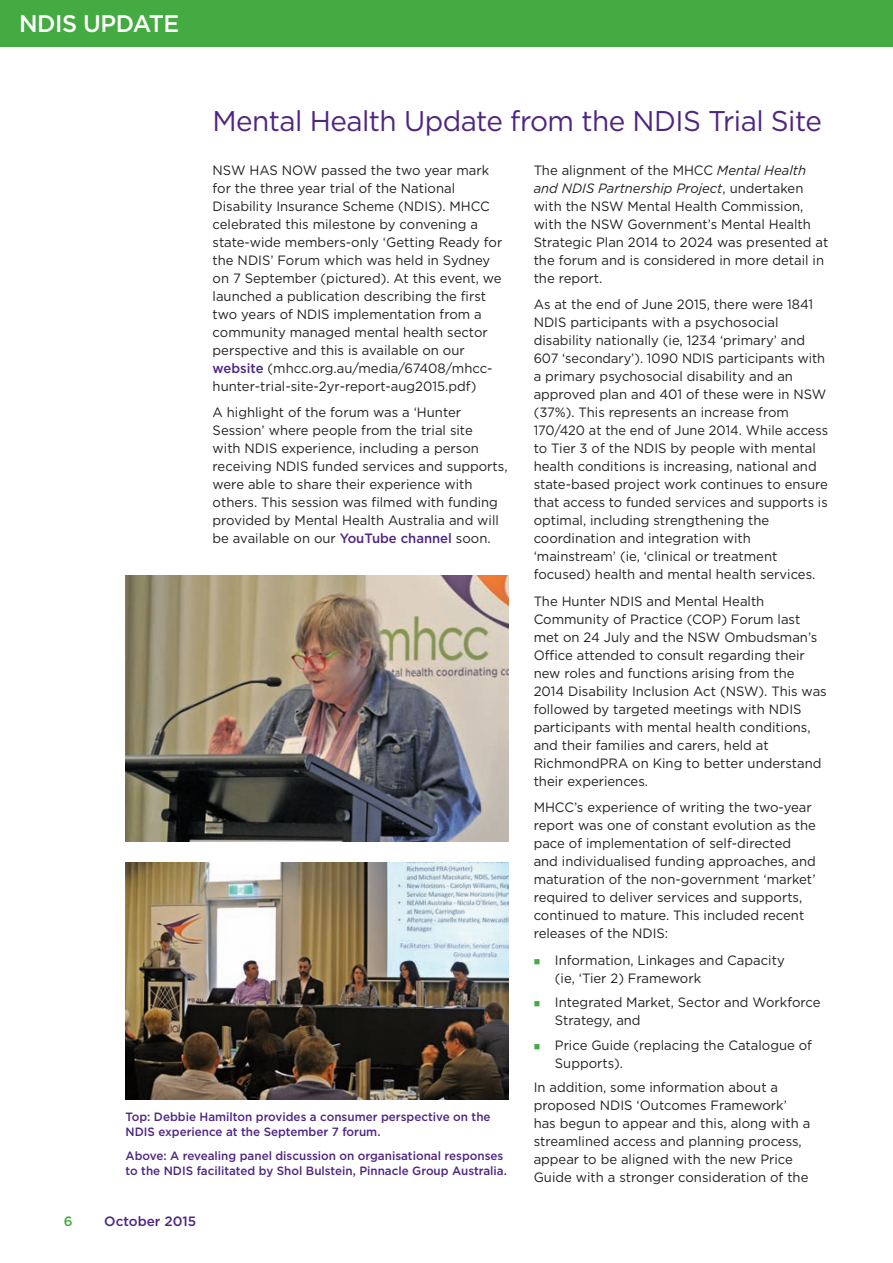
<style>
.page{position:relative;width:893px;height:1263px;background:#fff}
.page>*{position:absolute;margin:0;border:0;box-sizing:border-box;transform-origin:0 0}
.Heading_1{font:28.5px "Gotham";letter-spacing:-.02em;color:#4e2582}
.Heading_1-2{font:500 24px "Gotham";letter-spacing:-.02em;color:#fff}
.Body_copy{font:13.5px/18px "Gotham";color:#231f20}
.Subheads{font:500 13.5px "Gotham";color:#4e2582}
.Subheads-2{font:500 13.5px "Gotham";color:#44aa42}
.Captions{font:500 12px/15px "Gotham";color:#4e2582}
.s1{font-weight:500;color:#4e2582}
.s2{font-style:italic}
</style>
<div class="page">
<div style="left:0;top:0;width:893px;height:47px;background:#44aa42"></div>
<img style="left:126px;top:575px;width:382px;height:266px">
<img style="left:126px;top:862px;width:382px;height:238px">
<p class="Heading_1-2" style="left:19px;top:10px;width:162px">NDIS UPDATE</p>
<p class="Heading_1" style="left:213px;top:106px;width:611px">Mental Health Update from the NDIS Trial Site</p>
<p class="Body_copy" style="left:213px;top:161px;width:291px">NSW HAS NOW passed the two year mark for the three year trial of the National Disability Insurance Scheme (NDIS). MHCC celebrated this milestone by convening a state-wide members-only ‘Getting Ready for the NDIS’ Forum which was held in Sydney on 7 September (pictured). At this event, we launched a publication describing the first two years of NDIS implementation from a community managed mental health sector perspective and this is available on our <span class="s1">website</span> (mhcc.org.au/media/67408/mhcc&shy;hunter-trial-site-2yr-report-aug2015.pdf)</p>
<p class="Body_copy" style="left:213px;top:403px;width:297px">A highlight of the forum was a ‘Hunter Session’ where people from the trial site<br>with NDIS experience, including a person receiving NDIS funded services and supports, were able to share their experience with others. This session was filmed with funding provided by Mental Health Australia and will be available on our <span class="s1">YouTube channel</span> soon.</p>
<p class="Body_copy" style="left:534px;top:161px;width:296px">The alignment of the MHCC <span class="s2">Mental Health and NDIS Partnership Project</span>, undertaken with the NSW Mental Health Commission, with the NSW Government’s Mental Health Strategic Plan 2014 to 2024 was presented at the forum and is considered in more detail in the report.</p>
<p class="Body_copy" style="left:534px;top:295px;width:296px">As at the end of June 2015, there were 1841<br>NDIS participants with a psychosocial disability nationally (ie, 1234 ‘primary’ and 607 ‘secondary’). 1090 NDIS participants with a primary psychosocial disability and an approved plan and 401 of these were in NSW (37%). This represents an increase from 170/420 at the end of June 2014. While access to Tier 3 of the NDIS by people with mental health conditions is increasing, national and state-based project work continues to ensure that access to funded services and supports is optimal, including strengthening the coordination and integration with ‘mainstream’ (ie, ‘clinical or treatment focused) health and mental health services.</p>
<p class="Body_copy" style="left:534px;top:592px;width:295px">The Hunter NDIS and Mental Health Community of Practice (COP) Forum last met on 24 July and the NSW Ombudsman’s Office attended to consult regarding their new roles and functions arising from the 2014 Disability Inclusion Act (NSW). This was followed by targeted meetings with NDIS participants with mental health conditions, and their families and carers, held at RichmondPRA on King to better understand their experiences.</p>
<p class="Body_copy" style="left:534px;top:798px;width:284px">MHCC’s experience of writing the two-year report was one of constant evolution as the pace of implementation of self-directed and individualised funding approaches, and maturation of the non-government ‘market’ required to deliver services and supports, continued to mature. This included recent releases of the NDIS:</p>
<p class="Body_copy" style="left:555px;top:951px;width:231px">Information, Linkages and Capacity (ie, ‘Tier 2) Framework</p>
<p class="Body_copy" style="left:555px;top:993px;width:267px">Integrated Market, Sector and Workforce<br>Strategy, and</p>
<p class="Body_copy" style="left:555px;top:1035px;width:259px">Price Guide (replacing the Catalogue of<br>Supports).</p>
<p class="Body_copy" style="left:534px;top:1078px;width:278px">In addition, some information about a proposed NDIS ‘Outcomes Framework’ has begun to appear and this, along with a streamlined access and planning process, appear to be aligned with the new Price Guide with a stronger consideration of the</p>
<p class="Captions" style="left:126px;top:1109px;width:367px">Top: Debbie Hamilton provides a consumer perspective on the<br>NDIS experience at the September 7 forum.</p>
<p class="Captions" style="left:126px;top:1148px;width:383px">Above: A revealing panel discussion on organisational responses to the NDIS facilitated by Shol Bulstein, Pinnacle Group Australia.</p>
<p class="Subheads-2" style="left:64px;top:1213px;width:10px">6</p>
<p class="Subheads" style="left:104px;top:1213px;width:93px">October 2015</p>
</div>
